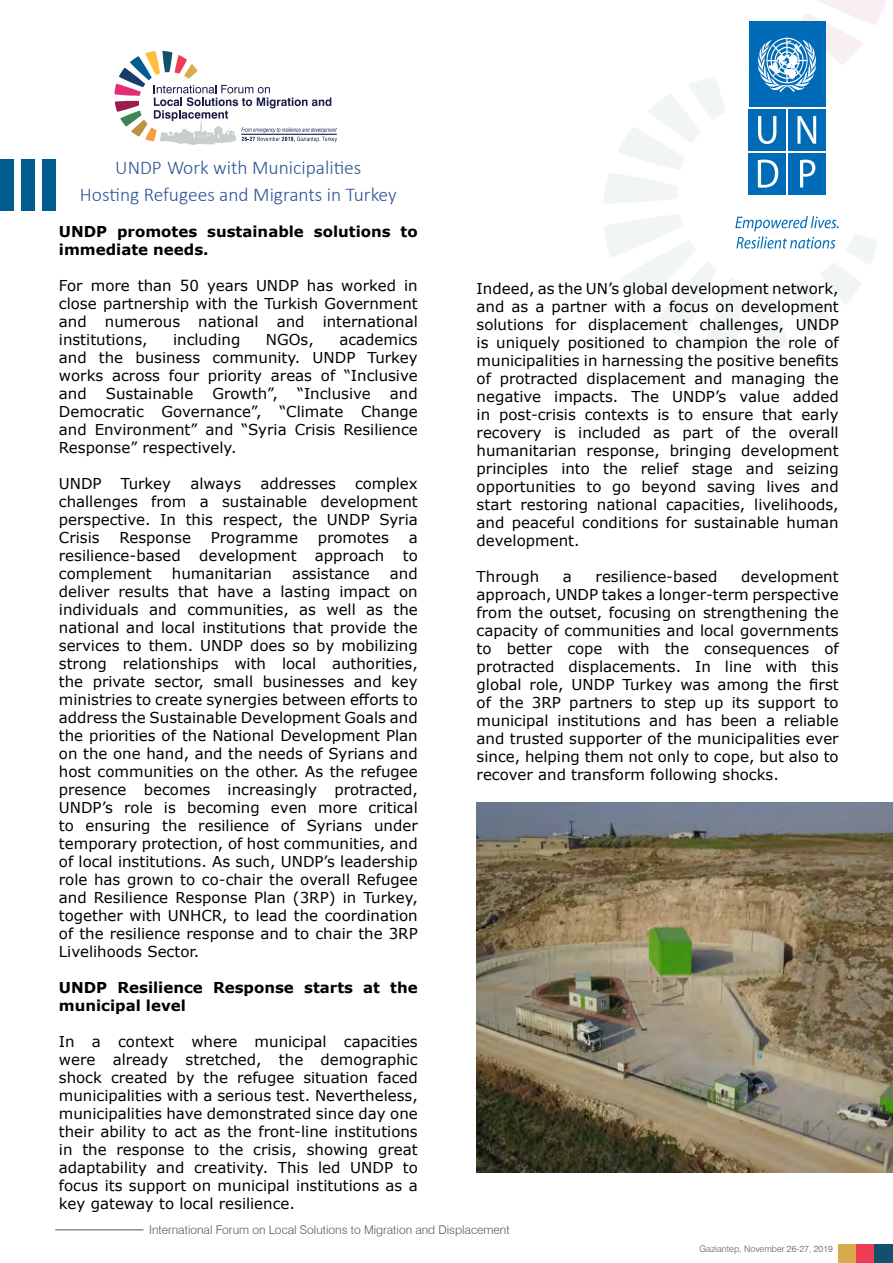
<style>
.page{position:relative;width:893px;height:1263px;background:#fff}
.page>*{position:absolute;margin:0;border:0;box-sizing:border-box;transform-origin:0 0}
.t1{font:300 19.5px/26.4px "Calibri";color:#2f5496;text-align:center}
.t2{font:15px/18px "Verdana";color:#000;text-align:justify}
.t3{font:700 15px/18px "Verdana";color:#000}
.t4{font:300 12px "Swiss 721 BT";color:#58595b}
.t5{font:300 9px "Swiss 721 BT";color:#58595b}
</style>
<div class="page">
<svg style="left:604px;top:77px;width:122px;height:127px"></svg>
<div style="left:839px;top:1245px;width:18px;height:18px;background:#d9ac4b"></div>
<div style="left:857px;top:1245px;width:18px;height:18px;background:#ef3d55"></div>
<div style="left:875px;top:1245px;width:18px;height:18px;background:#11516e"></div>
<hr style="left:55px;top:1229px;width:89px;height:1px;background:#58595b">
<div style="left:43px;top:159px;width:13px;height:52px;background:#005d90"></div>
<div style="left:21px;top:159px;width:13px;height:52px;background:#005d90"></div>
<div style="left:0;top:159px;width:13px;height:52px;background:#005d90"></div>
<img style="left:477px;top:803px;width:416px;height:369px">
<div style="left:749px;top:109px;width:37px;height:42px;background:#006bb6"></div>
<svg style="left:758px;top:116px;width:18px;height:28px"></svg>
<div style="left:788px;top:109px;width:37px;height:42px;background:#006bb6"></div>
<svg style="left:797px;top:116px;width:19px;height:28px"></svg>
<div style="left:788px;top:153px;width:37px;height:41px;background:#006bb6"></div>
<svg style="left:800px;top:160px;width:15px;height:27px"></svg>
<div style="left:748px;top:153px;width:38px;height:41px;background:#006bb6"></div>
<svg style="left:758px;top:160px;width:20px;height:28px"></svg>
<div style="left:749px;top:21px;width:76px;height:86px;background:#006bb6"></div>
<svg style="left:758px;top:0;width:128px;height:97px"></svg>
<svg style="left:604px;top:215px;width:274px;height:136px"></svg>
<svg style="left:114px;top:51px;width:223px;height:94px"></svg>
<h1 class="t1" style="left:80px;top:154px;width:318px">UNDP Work with Municipalities<br>Hosting Refugees and Migrants in Turkey</h1>
<p class="t3" style="left:59px;top:222px;width:360px">UNDP promotes sustainable solutions to immediate needs.</p>
<p class="t2" style="left:59px;top:276px;width:360px">For more than 50 years UNDP has worked in close partnership with the Turkish Government and numerous national and international institutions,</p>
<p class="t2" style="left:59px;top:330px;width:360px;text-indent:280px">academics and the business community. UNDP Turkey works across four priority areas of “Inclusive and</p>
<p class="t2" style="left:173px;top:330px;width:69px">including</p>
<p class="t2" style="left:266px;top:330px;width:49px">NGOs,</p>
<p class="t2" style="left:59px;top:384px;width:360px;text-indent:331px">and Democratic Governance”, “Climate Change and Environment” and “Syria Crisis Resilience Response” respectively.</p>
<p class="t2" style="left:59px;top:474px;width:44px">UNDP</p>
<p class="t2" style="left:121px;top:474px;width:52px">Turkey</p>
<p class="t2" style="left:190px;top:474px;width:52px">always</p>
<p class="t2" style="left:260px;top:474px;width:77px">addresses</p>
<p class="t2" style="left:106px;top:384px;width:89px">Sustainable</p>
<p class="t2" style="left:212px;top:384px;width:67px">Growth”,</p>
<p class="t2" style="left:297px;top:384px;width:75px">“Inclusive</p>
<p class="t2" style="left:59px;top:474px;width:360px;text-indent:296px">complex challenges from a sustainable development perspective. In this respect, the UNDP Syria Crisis</p>
<p class="t2" style="left:119px;top:528px;width:73px">Response</p>
<p class="t2" style="left:211px;top:528px;width:89px">Programme</p>
<p class="t2" style="left:318px;top:528px;width:73px">promotes</p>
<p class="t2" style="left:59px;top:528px;width:360px;text-indent:350px">a resilience-based development approach to complement</p>
<p class="t2" style="left:59px;top:564px;width:360px;text-indent:331px">and deliver results that have a lasting impact on individuals and communities, as well as the national and local institutions that provide the services to them. UNDP does so by mobilizing strong relationships with local authorities, the private sector, small businesses and key ministries to create synergies between efforts to address the Sustainable Development Goals and the priorities of the National Development Plan on the one hand, and the needs of Syrians and host communities on the other. As the refugee presence becomes increasingly protracted, UNDP’s role is becoming even more critical to ensuring the resilience of Syrians under temporary protection, of host communities, and of local institutions. As such, UNDP’s leadership role has grown to co-chair the overall Refugee and Resilience Response Plan (3RP) in Turkey, together with UNHCR, to lead the coordination of the resilience response and to chair the 3RP Livelihoods Sector.</p>
<p class="t3" style="left:59px;top:978px;width:360px">UNDP Resilience Response starts at the municipal level</p>
<p class="t2" style="left:59px;top:1032px;width:360px">In a context where municipal capacities were already stretched, the demographic shock created by the refugee situation faced municipalities with a serious test. Nevertheless, municipalities have demonstrated since day one their ability to act as the front-line institutions in the response to the crisis, showing great adaptability and creativity. This led UNDP to focus its support on municipal institutions as a key gateway to local resilience.</p>
<p class="t2" style="left:172px;top:564px;width:102px">humanitarian</p>
<p class="t2" style="left:292px;top:564px;width:79px">assistance</p>
<p class="t2" style="left:477px;top:280px;width:364px">Indeed, as the UN’s global development network, and as a partner with a focus on development solutions for displacement challenges, UNDP is uniquely positioned to champion the role of municipalities in harnessing the positive benefits of protracted displacement and managing the negative impacts. The UNDP’s value added in post-crisis contexts is to ensure that early recovery is included as part of the overall humanitarian response, bringing development principles into the relief stage and seizing opportunities to go beyond saving lives and start restoring national capacities, livelihoods, and peaceful conditions for sustainable human development.</p>
<p class="t2" style="left:477px;top:568px;width:64px">Through</p>
<p class="t2" style="left:563px;top:568px;width:11px">a</p>
<p class="t2" style="left:596px;top:568px;width:123px">resilience-based</p>
<p class="t2" style="left:477px;top:568px;width:364px;text-indent:265px">development approach, UNDP takes a longer-term perspective from the outset, focusing on strengthening the capacity of communities and local governments to better cope with the consequences of protracted displacements. In line with this global role, UNDP Turkey was among the first of the 3RP partners to step up its support to municipal institutions and has been a reliable and trusted supporter of the municipalities ever since, helping them not only to cope, but also to recover and transform following shocks.</p>
<p class="t4" style="left:149px;top:1223px;width:362px">International Forum on Local Solutions to Migration and Displacement</p>
<p class="t5" style="left:700px;top:1244px;width:135px">Gaziantep, November 26-27, 2019</p>
</div>
